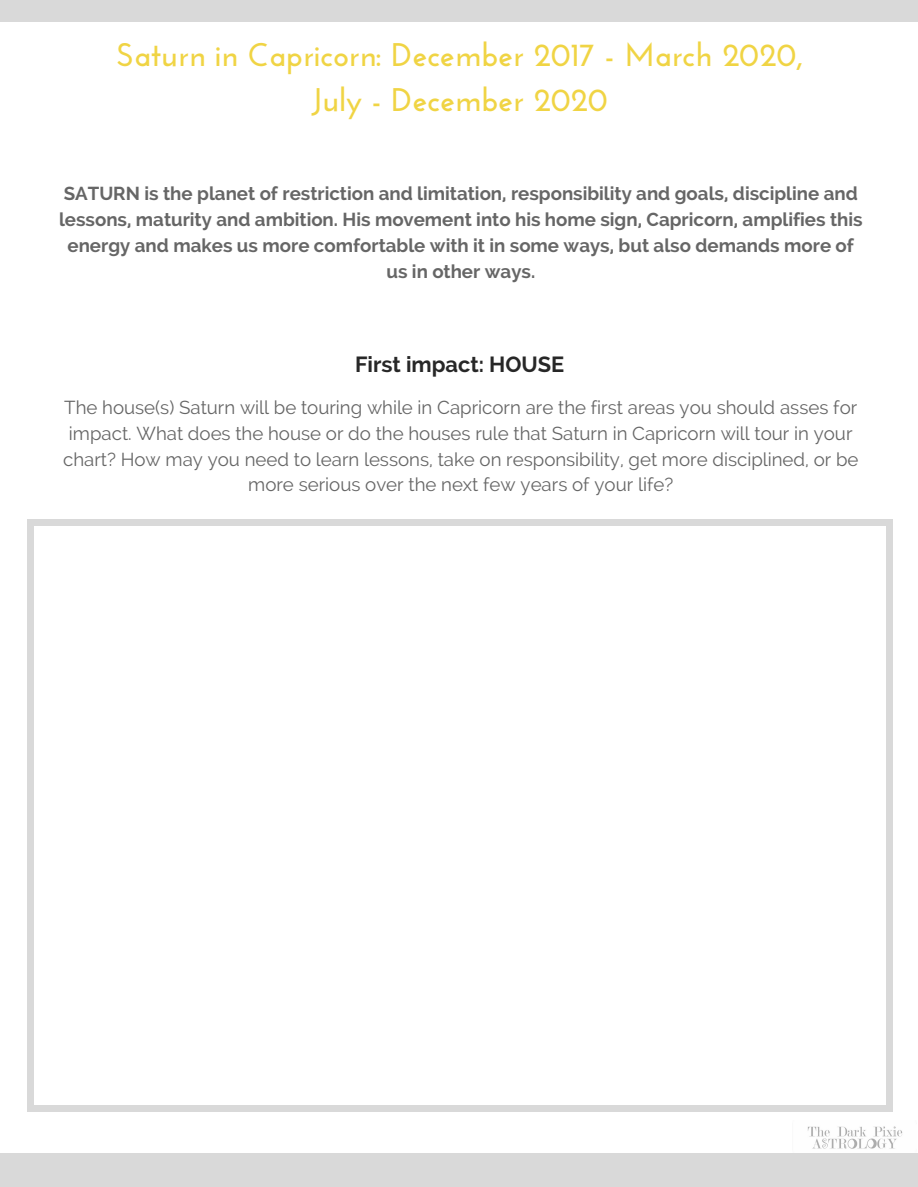
<style>
.page{position:relative;width:918px;height:1187px;background:#fff}
.page>*{position:absolute;margin:0;border:0;box-sizing:border-box;transform-origin:0 0}
.t1{font:700 32.7px/45px "Josefin Sans";color:#f0d444;text-align:center}
.t2{font:700 21.75px "Raleway";color:#272727}
.t3{font:18.75px/25.8px "Raleway";color:#666;text-align:center}
.t4{font:700 18.75px/25.8px "Raleway";color:#666;text-align:center}
</style>
<div class="page">
<div style="left:0;top:0;width:918px;height:22px;background:#d9d9d9"></div>
<div style="left:0;top:1153px;width:918px;height:33px;background:#d9d9d9"></div>
<img style="left:807px;top:1126px;width:96px;height:23px">
<div style="left:886px;top:1105px;width:7px;height:7px;background:#d9d9d9"></div>
<div style="left:27px;top:525px;width:7px;height:581px;background:#d9d9d9"></div>
<div style="left:27px;top:1105px;width:7px;height:7px;background:#d9d9d9"></div>
<div style="left:886px;top:525px;width:7px;height:581px;background:#d9d9d9"></div>
<div style="left:34px;top:1105px;width:853px;height:7px;background:#d9d9d9"></div>
<div style="left:886px;top:519px;width:7px;height:6px;background:#d9d9d9"></div>
<div style="left:27px;top:519px;width:7px;height:6px;background:#d9d9d9"></div>
<div style="left:34px;top:519px;width:853px;height:6px;background:#d9d9d9"></div>
<h1 class="t1" style="left:116px;top:35px;width:688px">Saturn in Capricorn: December 2017 - March 2020,<br>July - December 2020</h1>
<p class="t4" style="left:59px;top:180px;width:805px">SATURN is the planet of restriction and limitation, responsibility and goals, discipline and lessons, maturity and ambition. His movement into his home sign, Capricorn, amplifies this energy and makes us more comfortable with it in some ways, but also demands more of us in other ways.</p>
<p class="t2" style="left:355px;top:352px;width:211px">First impact: HOUSE</p>
<p class="t3" style="left:63px;top:394px;width:797px">The house(s) Saturn will be touring while in Capricorn are the first areas you should asses for impact. What does the house or do the houses rule that Saturn in Capricorn will tour in your chart? How may you need to learn lessons, take on responsibility, get more disciplined, or be more serious over the next few years of your life?</p>
</div>
